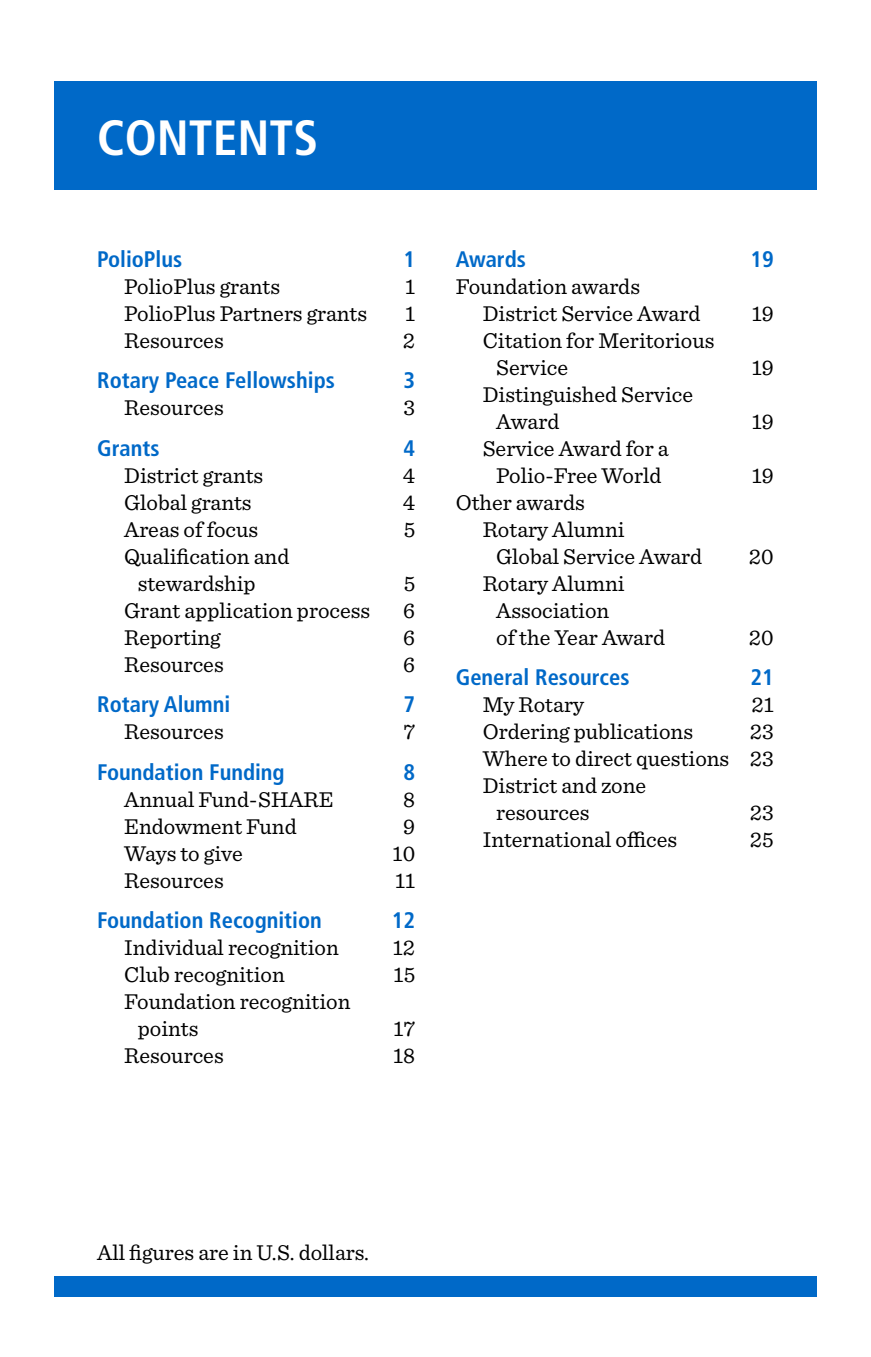
<style>
.page{position:relative;width:871px;height:1357px;background:#fff}
.page>*{position:absolute;margin:0;border:0;box-sizing:border-box;transform-origin:0 0}
.t1{font:700 condensed 49.5px "Frutiger LT Std";color:#fff}
.t2{font:22.5px/27px "Sentinel";color:#000}
.t3{font:700 condensed 22.5px "Frutiger LT Std";color:#0069c8}
</style>
<div class="page">
<div style="left:54px;top:81px;width:763px;height:108px;background:#0069c8"></div>
<div style="left:54px;top:1276px;width:763px;height:20px;background:#0069c8"></div>
<h1 class="t1" style="left:97px;top:108px;width:222px">CONTENTS</h1>
<p class="t3" style="left:97px;top:245px;width:87px">PolioPlus</p>
<p class="t3" style="left:403px;top:245px;width:13px">1</p>
<p class="t2" style="left:124px;top:271px;width:157px">PolioPlus grants</p>
<p class="t2" style="left:405px;top:271px;width:12px">1</p>
<p class="t2" style="left:124px;top:298px;width:244px">PolioPlus Partners grants</p>
<p class="t2" style="left:405px;top:298px;width:12px">1</p>
<p class="t2" style="left:124px;top:325px;width:101px">Resources</p>
<p class="t2" style="left:403px;top:325px;width:14px">2</p>
<p class="t3" style="left:97px;top:367px;width:239px">Rotary Peace Fellowships</p>
<p class="t3" style="left:403px;top:367px;width:13px">3</p>
<p class="t2" style="left:124px;top:393px;width:101px">Resources</p>
<p class="t2" style="left:403px;top:393px;width:13px">3</p>
<p class="t3" style="left:97px;top:434px;width:64px">Grants</p>
<p class="t3" style="left:403px;top:434px;width:13px">4</p>
<p class="t2" style="left:124px;top:460px;width:141px">District grants</p>
<p class="t2" style="left:403px;top:460px;width:14px">4</p>
<p class="t2" style="left:124px;top:487px;width:129px">Global grants</p>
<p class="t2" style="left:403px;top:487px;width:14px">4</p>
<p class="t2" style="left:124px;top:514px;width:136px">Areas of focus</p>
<p class="t2" style="left:404px;top:514px;width:13px">5</p>
<p class="t2" style="left:138px;top:541px;width:153px;text-indent:-14px">Qualification and stewardship</p>
<p class="t2" style="left:404px;top:568px;width:13px">5</p>
<p class="t2" style="left:124px;top:595px;width:247px">Grant application process</p>
<p class="t2" style="left:403px;top:595px;width:13px">6</p>
<p class="t2" style="left:124px;top:622px;width:98px">Reporting</p>
<p class="t2" style="left:403px;top:622px;width:13px">6</p>
<p class="t2" style="left:124px;top:649px;width:101px">Resources</p>
<p class="t2" style="left:403px;top:649px;width:13px">6</p>
<p class="t3" style="left:97px;top:691px;width:135px">Rotary Alumni</p>
<p class="t3" style="left:403px;top:691px;width:13px">7</p>
<p class="t2" style="left:124px;top:717px;width:101px">Resources</p>
<p class="t2" style="left:403px;top:717px;width:13px">7</p>
<p class="t3" style="left:97px;top:758px;width:189px">Foundation Funding</p>
<p class="t3" style="left:403px;top:758px;width:13px">8</p>
<p class="t2" style="left:124px;top:784px;width:211px">Annual Fund-SHARE</p>
<p class="t2" style="left:403px;top:784px;width:13px">8</p>
<p class="t2" style="left:124px;top:811px;width:174px">Endowment Fund</p>
<p class="t2" style="left:403px;top:811px;width:13px">9</p>
<p class="t2" style="left:124px;top:838px;width:120px">Ways to give</p>
<p class="t2" style="left:393px;top:838px;width:24px">10</p>
<p class="t2" style="left:124px;top:865px;width:101px">Resources</p>
<p class="t2" style="left:395px;top:865px;width:22px">11</p>
<p class="t3" style="left:97px;top:907px;width:226px">Foundation Recognition</p>
<p class="t3" style="left:392px;top:907px;width:25px">12</p>
<p class="t2" style="left:124px;top:933px;width:216px">Individual recognition</p>
<p class="t2" style="left:393px;top:933px;width:24px">12</p>
<p class="t2" style="left:124px;top:960px;width:162px">Club recognition</p>
<p class="t2" style="left:393px;top:960px;width:23px">15</p>
<p class="t2" style="left:138px;top:987px;width:214px;text-indent:-14px">Foundation recognition points</p>
<p class="t2" style="left:393px;top:1014px;width:23px">17</p>
<p class="t2" style="left:124px;top:1041px;width:101px">Resources</p>
<p class="t2" style="left:393px;top:1041px;width:24px">18</p>
<p class="t3" style="left:456px;top:245px;width:72px">Awards</p>
<p class="t3" style="left:750px;top:245px;width:25px">19</p>
<p class="t2" style="left:483px;top:271px;width:219px;text-indent:-27px">Foundation awards<br>District Service Award</p>
<p class="t2" style="left:752px;top:298px;width:24px">19</p>
<p class="t2" style="left:496px;top:325px;width:220px;text-indent:-14px">Citation for Meritorious<br>Service</p>
<p class="t2" style="left:496px;top:379px;width:198px;text-indent:-14px">Distinguished Service<br>Award</p>
<p class="t2" style="left:483px;top:433px;width:187px;text-align:center">Service Award for a<br>Polio-Free World</p>
<p class="t2" style="left:752px;top:352px;width:24px">19</p>
<p class="t2" style="left:752px;top:406px;width:24px">19</p>
<p class="t2" style="left:752px;top:460px;width:24px">19</p>
<p class="t2" style="left:456px;top:487px;width:131px">Other awards</p>
<p class="t2" style="left:483px;top:514px;width:143px">Rotary Alumni</p>
<p class="t2" style="left:496px;top:541px;width:207px">Global Service Award</p>
<p class="t2" style="left:749px;top:541px;width:26px">20</p>
<p class="t2" style="left:496px;top:568px;width:170px;text-indent:-14px">Rotary Alumni<br>Association<br>of the Year Award</p>
<p class="t2" style="left:749px;top:622px;width:26px">20</p>
<p class="t3" style="left:456px;top:664px;width:175px">General Resources</p>
<p class="t3" style="left:750px;top:664px;width:25px">21</p>
<p class="t2" style="left:483px;top:690px;width:103px">My Rotary</p>
<p class="t2" style="left:751px;top:690px;width:24px">21</p>
<p class="t2" style="left:483px;top:717px;width:212px">Ordering publications</p>
<p class="t2" style="left:750px;top:717px;width:25px">23</p>
<p class="t2" style="left:483px;top:744px;width:292px">Where to direct questions 23</p>
<p class="t2" style="left:483px;top:771px;width:165px">District and zone</p>
<p class="t2" style="left:496px;top:798px;width:95px">resources</p>
<p class="t2" style="left:750px;top:798px;width:25px">23</p>
<p class="t2" style="left:483px;top:825px;width:196px">International offices</p>
<p class="t2" style="left:750px;top:825px;width:25px">25</p>
<p class="t2" style="left:97px;top:1238px;width:273px">All figures are in U.S. dollars.</p>
</div>
